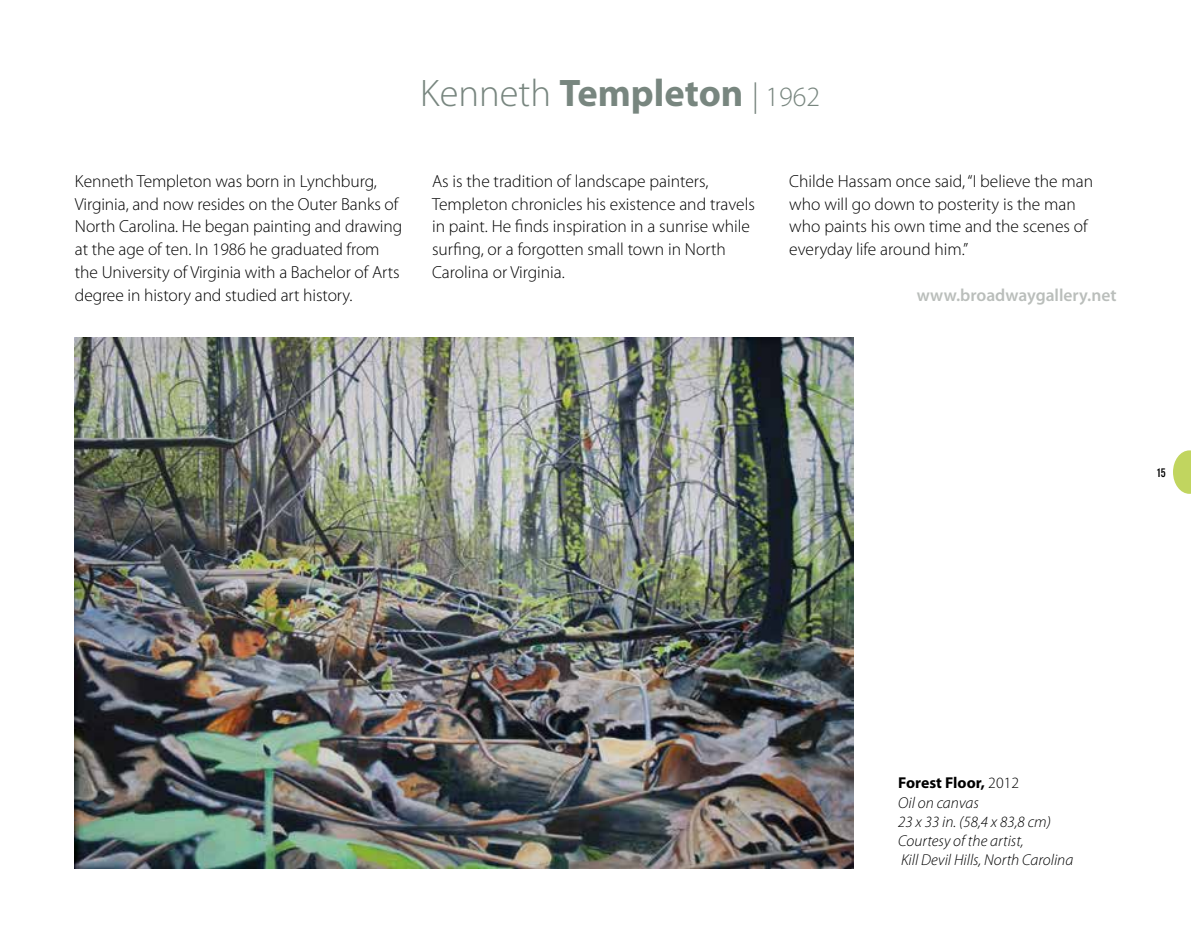
<style>
.page{position:relative;width:1191px;height:943px;background:#fff}
.page>*{position:absolute;margin:0;border:0;box-sizing:border-box;transform-origin:0 0}
.t1{font:700 38.5px "Myriad Pro";color:#78867f}
.t2{font:300 17.5px/22.8px "Myriad Pro";color:#000}
.t3{font:600 17.5px "Myriad Pro";color:#babebb}
.t4{font:italic 300 15.75px/19.2px "Myriad Pro";color:#000}
.t5{font:700 condensed 12.25px "DIN Neuzeit Grotesk";color:#000}
.s1{font-weight:300}
.s2{font-weight:300;font-size:31.5px}
.s3{font-weight:300;font-size:28px}
.s4{font-weight:700;font-style:normal}
.s5{font-style:normal}
</style>
<div class="page">
<svg style="left:1173px;top:450px;width:18px;height:44px"></svg>
<img style="left:75px;top:337px;width:778px;height:531px">
<h1 class="t1" style="left:420px;top:68px;width:401px"><span class="s1">Kenneth</span> Templeton <span class="s2">|</span> <span class="s3">1962</span></h1>
<p class="t2" style="left:75px;top:169px;width:329px">Kenneth Templeton was born in Lynchburg, Virginia, and now resides on the Outer Banks of North Carolina. He began painting and drawing at the age of ten. In 1986 he graduated from the University of Virginia with a Bachelor of Arts degree in history and studied art history.</p>
<p class="t2" style="left:432px;top:169px;width:324px">As is the tradition of landscape painters, Templeton chronicles his existence and travels in paint. He finds inspiration in a sunrise while surfing, or a forgotten small town in North Carolina or Virginia.</p>
<p class="t2" style="left:789px;top:169px;width:305px">Childe Hassam once said, “I believe the man who will go down to posterity is the man who paints his own time and the scenes of everyday life around him.”</p>
<p class="t3" style="left:917px;top:283px;width:201px">www.broadwaygallery.net</p>
<p class="t5" style="left:1157px;top:465px;width:10px">15</p>
<p class="t4" style="left:898px;top:773px;width:177px"><span class="s4">Forest Floor,</span> <span class="s5">2012<br></span>Oil on canvas<br>23 x 33 in. (58,4 x 83,8 cm)<br>Courtesy of the artist,<br>Kill Devil Hills, North Carolina</p>
</div>
